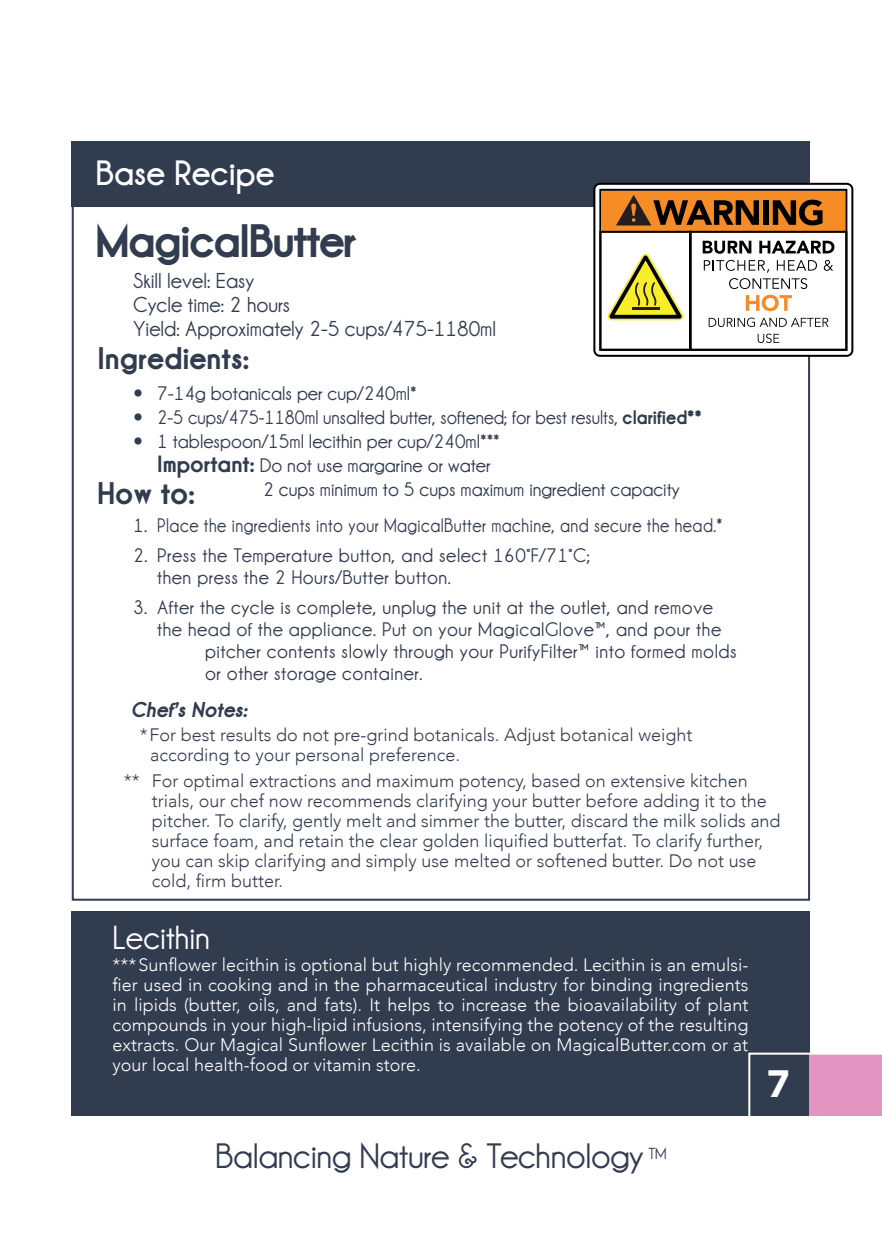
<style>
.page{position:relative;width:882px;height:1260px;background:#fff}
.page>*{position:absolute;margin:0;border:0;box-sizing:border-box;transform-origin:0 0}
.t1{font:700 48px "Champagne&Limousines Thick";letter-spacing:-.03em;color:#323c4f}
.t2{font:900 38px "Avenir";color:#fff}
.t3{font:700 36px "Champagne&Limousines";letter-spacing:-.01em;color:#323c4f}
.t4{font:36px "Champagne&Limousines Thick";color:#fff}
.t5{font:700 34px "Champagne&Limousines";color:#fff}
.t6{font:700 32px "Champagne&Limousines Thick";color:#323c4f}
.t7{font:700 22px "Champagne&Limousines";color:#323c4f}
.t8{font:italic 700 22px "Champagne&Limousines Thick";color:#323c4f}
.t9{font:700 20px "Champagne&Limousines";letter-spacing:.025em;color:#323c4f}
.t10{font:700 20px "Champagne&Limousines";color:#323c4f}
.t11{font:700 20px "Champagne&Limousines";color:#323c4f;scale:.95 1}
.t12{font:300 18px/20px "Avenir";color:#323c4f}
.t13{font:300 18px/20px "Avenir";color:#fff;text-align:justify}
.s1{font-family:"Avenir";font-weight:300}
.s2{font-family:"Champagne&Limousines Thick"}
.s3{font-family:"Champagne&Limousines Thick";font-size:24px}
</style>
<div class="page">
<div style="left:72px;top:141px;width:738px;height:66px;background:#323c4f"></div>
<svg style="left:594px;top:184px;width:258px;height:172px"></svg>
<div style="left:593px;top:183px;width:260px;height:174px;border:2px solid #000;border-radius:6px"></div>
<div style="left:601px;top:191px;width:244px;height:42px;background:#f58c26"></div>
<svg style="left:599px;top:195px;width:249px;height:156px"></svg>
<div style="left:71px;top:911px;width:739px;height:205px;background:#323c4f"></div>
<svg style="left:748px;top:1053px;width:134px;height:63px"></svg>
<p class="t4" style="left:96px;top:153px;width:180px">Base Recipe</p>
<p class="t1" style="left:96px;top:212px;width:263px">MagicalButter</p>
<p class="t7" style="left:133px;top:269px;width:123px">Skill level: Easy</p>
<p class="t7" style="left:133px;top:293px;width:159px">Cycle time: 2 hours</p>
<p class="t7" style="left:133px;top:317px;width:365px">Yield: Approximately 2-5 cups/475-1180ml</p>
<p class="t6" style="left:98px;top:339px;width:153px">Ingredients:</p>
<p class="t10" style="left:133px;top:382px;width:285px"><span class="s1">•</span> 7-14g botanicals per cup/240ml*</p>
<p class="t11" style="left:133px;top:406px;width:600px"><span class="s1">•</span> 2-5 cups/475-1180ml unsalted butter, softened; for best results, <span class="s2">clarified**</span></p>
<p class="t10" style="left:133px;top:430px;width:368px"><span class="s1">•</span> 1 tablespoon/15ml lecithin per cup/240ml***</p>
<p class="t10" style="left:157px;top:454px;width:335px"><span class="s3">Important:</span> Do not use margarine or water</p>
<p class="t10" style="left:263px;top:478px;width:418px">2 cups minimum to 5 cups maximum ingredient capacity</p>
<p class="t6" style="left:98px;top:474px;width:99px">How to:</p>
<p class="t9" style="left:133px;top:514px;width:591px">1. Place the ingredients into your MagicalButter machine, and secure the head.*</p>
<p class="t9" style="left:133px;top:544px;width:459px">2. Press the Temperature button, and select 160°F/71°C;</p>
<p class="t9" style="left:157px;top:566px;width:295px">then press the 2 Hours/Butter button.</p>
<p class="t9" style="left:133px;top:596px;width:581px">3. After the cycle is complete, unplug the unit at the outlet, and remove</p>
<p class="t9" style="left:157px;top:618px;width:566px">the head of the appliance. Put on your MagicalGlove™, and pour the</p>
<p class="t9" style="left:205px;top:640px;width:533px">pitcher contents slowly through your PurifyFilter™ into formed molds</p>
<p class="t9" style="left:205px;top:662px;width:219px">or other storage container.</p>
<p class="t8" style="left:131px;top:696px;width:118px">Chef’s Notes:</p>
<p class="t12" style="left:140px;top:725px;width:554px">*For best results do not pre-grind botanicals. Adjust botanical weight</p>
<p class="t12" style="left:150px;top:745px;width:311px">according to your personal preference.</p>
<p class="t12" style="left:152px;top:771px;width:630px;text-indent:-28px">** For optimal extractions and maximum potency, based on extensive kitchen trials, our chef now recommends clarifying your butter before adding it to the pitcher. To clarify, gently melt and simmer the butter, discard the milk solids and surface foam, and retain the clear golden liquified butterfat. To clarify further, you can skip clarifying and simply use melted or softened butter. Do not use cold, firm butter.</p>
<p class="t5" style="left:113px;top:918px;width:99px">Lecithin</p>
<p class="t13" style="left:113px;top:955px;width:637px">***Sunflower lecithin is optional but highly recommended. Lecithin is an emulsi&shy;fier used in cooking and in the pharmaceutical industry for binding ingredients in lipids (butter, oils, and fats). It helps to increase the bioavailability of plant compounds in your high-lipid infusions, intensifying the potency of the resulting extracts. Our Magical Sunflower Lecithin is available on MagicalButter.com or at your local health-food or vitamin store.</p>
<p class="t3" style="left:215px;top:1136px;width:453px">Balancing Nature &amp; Technology <sup>TM</sup></p>
<p class="t2" style="left:767px;top:1051px;width:24px">7</p>
</div>
